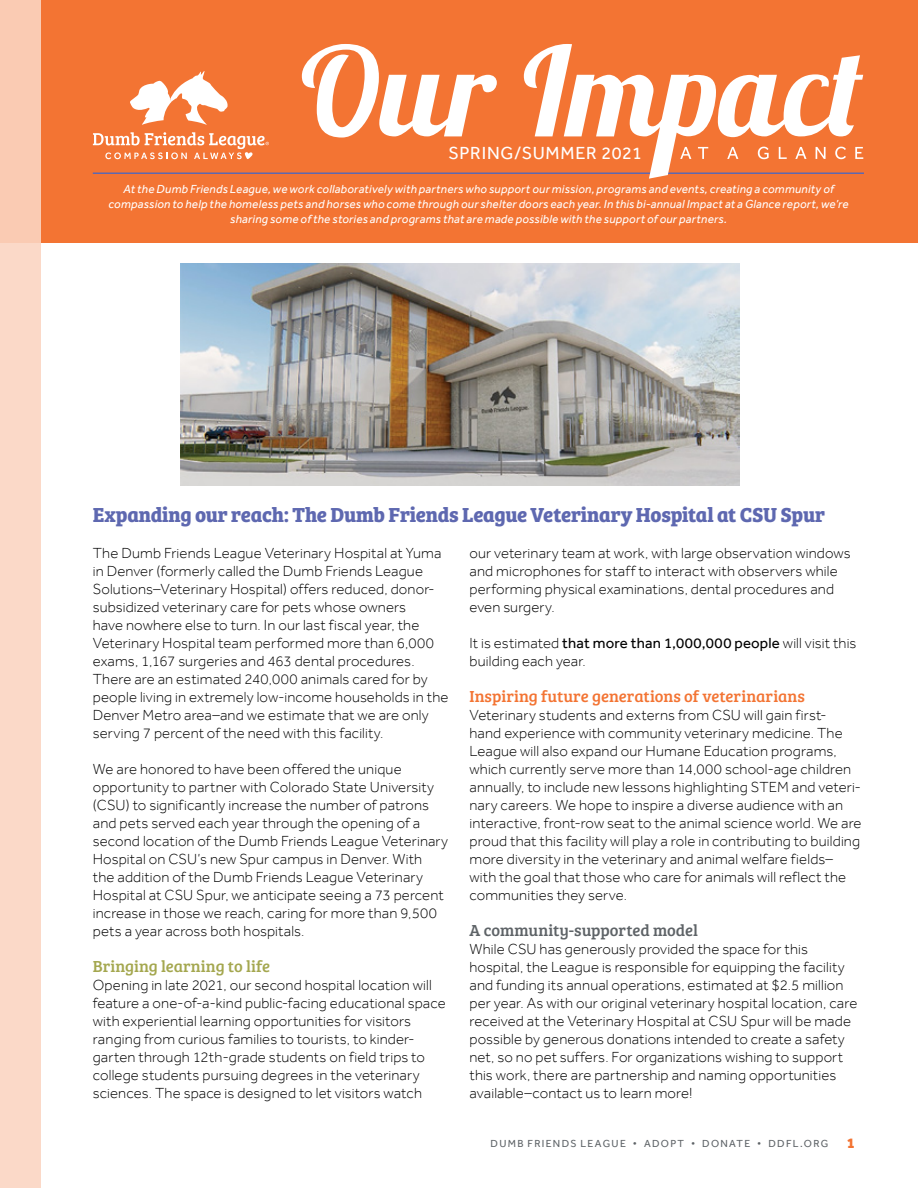
<style>
.page{position:relative;width:918px;height:1188px;background:#fff}
.page>*{position:absolute;margin:0;border:0;box-sizing:border-box;transform-origin:0 0}
.t1{font:700 21px "Bree Serif";letter-spacing:-.015em;color:#5e68b0}
.t2{font:18px "Effra";letter-spacing:.035em;color:#fff}
.t3{font:16.5px "Bree Serif";letter-spacing:.005em;color:#f37433}
.t4{font:16.5px "Bree Serif";letter-spacing:-.005em;color:#5e6367}
.t5{font:16.5px "Bree Serif";color:#a4a74f}
.t6{font:300 15px/18px "Effra";letter-spacing:.01em;color:#000}
.t7{font:italic 12px/15px "Effra";letter-spacing:.02em;color:#fff;text-align:center}
.t8{font:10.5px "Effra";letter-spacing:.125em;color:#5e6367}
.s1{font-weight:400}
.s2{font-weight:800;font-size:15px;color:#f37433}
</style>
<div class="page">
<div style="left:0;top:0;width:918px;height:243px;background:#f37433"></div>
<div style="left:0;top:0;width:41px;height:1188px;background:linear-gradient(to bottom,#facfb9,#fbddce)"></div>
<img style="left:181px;top:264px;width:558px;height:222px">
<hr style="left:93px;top:172px;width:771px;height:2px;background:#5e68b0">
<svg style="left:302px;top:44px;width:561px;height:135px"></svg>
<svg style="left:130px;top:72px;width:98px;height:53px"></svg>
<svg style="left:93px;top:132px;width:176px;height:27px"></svg>
<p class="t2" style="left:448px;top:143px;width:195px">SPRING/SUMMER 2021</p>
<p class="t7" style="left:108px;top:181px;width:742px">At the Dumb Friends League, we work collaboratively with partners who support our mission, programs and events, creating a community of compassion to help the homeless pets and horses who come through our shelter doors each year. In this bi-annual Impact at a Glance report, we’re sharing some of the stories and programs that are made possible with the support of our partners.</p>
<h1 class="t1" style="left:93px;top:498px;width:734px">Expanding our reach: The Dumb Friends League Veterinary Hospital at CSU Spur</h1>
<p class="t6" style="left:93px;top:544px;width:357px">The Dumb Friends League Veterinary Hospital at Yuma in Denver (formerly called the Dumb Friends League Solutions–Veterinary Hospital) offers reduced, donor&shy;subsidized veterinary care for pets whose owners<br>have nowhere else to turn. In our last fiscal year, the Veterinary Hospital team performed more than 6,000 exams, 1,167 surgeries and 463 dental procedures.<br>There are an estimated 240,000 animals cared for by people living in extremely low-income households in the Denver Metro area–and we estimate that we are only serving 7 percent of the need with this facility.</p>
<p class="t6" style="left:93px;top:760px;width:357px">We are honored to have been offered the unique opportunity to partner with Colorado State University (CSU) to significantly increase the number of patrons and pets served each year through the opening of a second location of the Dumb Friends League Veterinary Hospital on CSU’s new Spur campus in Denver. With<br>the addition of the Dumb Friends League Veterinary Hospital at CSU Spur, we anticipate seeing a 73 percent increase in those we reach, caring for more than 9,500 pets a year across both hospitals.</p>
<p class="t5" style="left:93px;top:954px;width:179px">Bringing learning to life</p>
<p class="t6" style="left:93px;top:976px;width:354px">Opening in late 2021, our second hospital location will feature a one-of-a-kind public-facing educational space with experiential learning opportunities for visitors ranging from curious families to tourists, to kinder&shy;garten through 12th-grade students on field trips to college students pursuing degrees in the veterinary sciences. The space is designed to let visitors watch</p>
<p class="t6" style="left:470px;top:544px;width:383px">our veterinary team at work, with large observation windows and microphones for staff to interact with observers while performing physical examinations, dental procedures and even surgery.</p>
<p class="t6" style="left:470px;top:634px;width:389px">It is estimated <span class="s1">that more than 1,000,000 people</span> will visit this building each year.</p>
<p class="t3" style="left:470px;top:684px;width:337px">Inspiring future generations of veterinarians</p>
<p class="t6" style="left:470px;top:706px;width:394px">Veterinary students and externs from CSU will gain first&shy;hand experience with community veterinary medicine. The League will also expand our Humane Education programs, which currently serve more than 14,000 school-age children annually, to include new lessons highlighting STEM and veteri&shy;nary careers. We hope to inspire a diverse audience with an interactive, front-row seat to the animal science world. We are proud that this facility will play a role in contributing to building more diversity in the veterinary and animal welfare fields– with the goal that those who care for animals will reflect the communities they serve.</p>
<p class="t4" style="left:470px;top:918px;width:230px">A community-supported model</p>
<p class="t6" style="left:470px;top:940px;width:389px">While CSU has generously provided the space for this hospital, the League is responsible for equipping the facility and funding its annual operations, estimated at $2.5 million per year. As with our original veterinary hospital location, care received at the Veterinary Hospital at CSU Spur will be made possible by generous donations intended to create a safety net, so no pet suffers. For organizations wishing to support this work, there are partnership and naming opportunities available–contact us to learn more!</p>
<p class="t8" style="left:491px;top:1138px;width:366px">DUMB FRIENDS LEAGUE • ADOPT • DONATE • DDFL.ORG <span class="s2">1</span></p>
</div>
